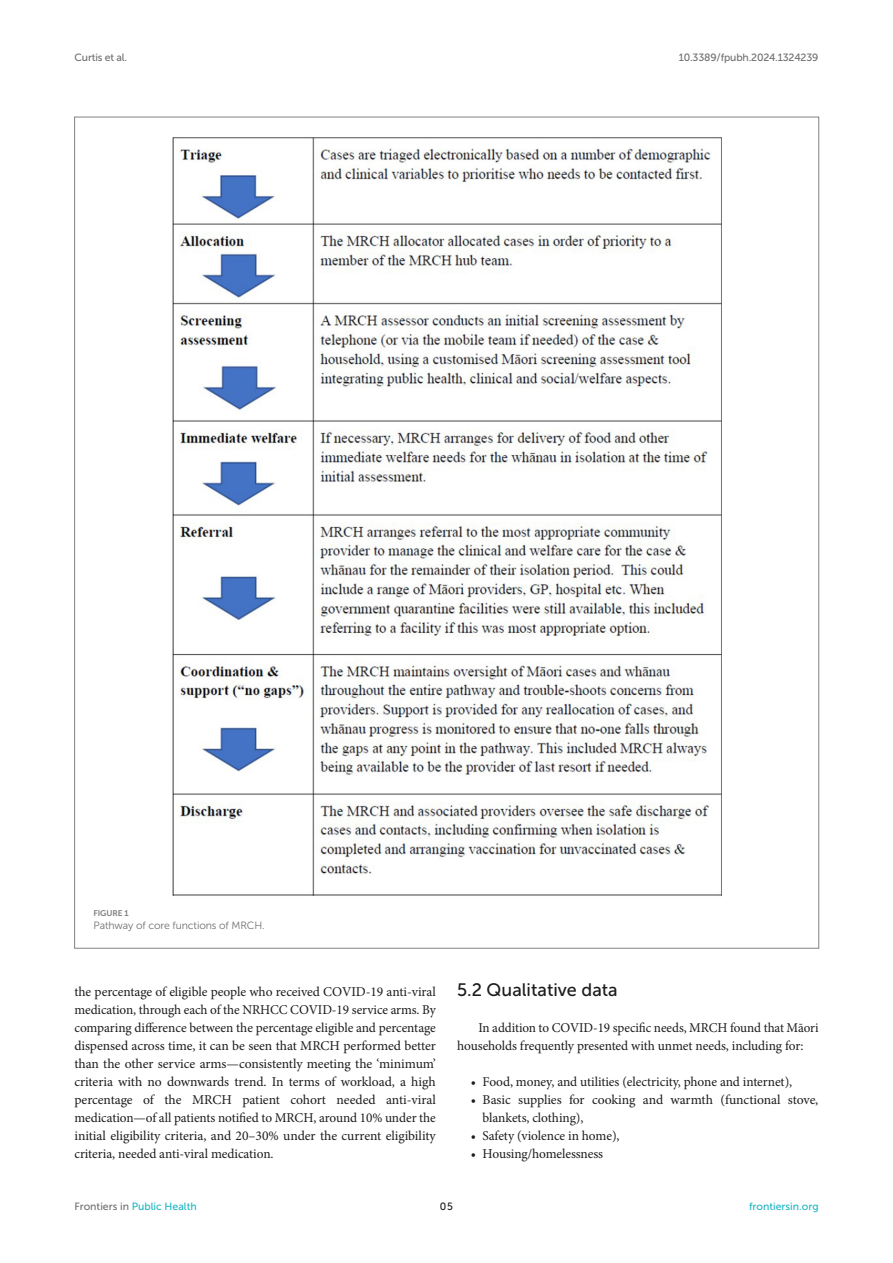
<style>
.page{position:relative;width:893px;height:1263px;background:#fff}
.page>*{position:absolute;margin:0;border:0;box-sizing:border-box;transform-origin:0 0}
.HEAD_2{font:18px "Museo Sans 500";color:#1b1c1b}
.TEXT{font:13.5px/18px "Minion Pro";letter-spacing:-.005em;color:#1b1c1b;text-align:justify}
.BL_MID{font:13.5px/18px "Minion Pro";letter-spacing:-.01em;color:#1b1c1b}
.TEXT_FLUSH{font:13.5px/18px "Minion Pro";letter-spacing:-.005em;color:#1b1c1b}
.BL_ABW{font:13.5px "Minion Pro";letter-spacing:-.005em;color:#1b1c1b}
.t1{font:10.5px "Museo Sans 500";color:#1db5c3}
.t2{font:10.5px "Museo Sans 500";letter-spacing:-.015em;color:#706f70}
.FIG_LEG{font:10.5px "Museo Sans 300";letter-spacing:-.01em;color:#706f70}
.t3{font:10.5px "Museo Sans 500";color:#1b1c1b}
.FIG_HD{font:8.25px "Museo Sans 700";letter-spacing:-.01em;color:#7e7f7f}
.s1{color:#706f70}
</style>
<div class="page">
<img style="left:172px;top:137px;width:550px;height:759px">
<p class="t2" style="left:74px;top:51px;width:54px">Curtis et al.</p>
<p class="t2" style="left:679px;top:51px;width:141px">10.3389/fpubh.2024.1324239</p>
<p class="FIG_HD" style="left:94px;top:908px;width:37px">FIGURE 1</p>
<p class="FIG_LEG" style="left:94px;top:920px;width:173px">Pathway of core functions of MRCH.</p>
<p class="TEXT" style="left:74px;top:983px;width:363px">the percentage of eligible people who received COVID-19 anti-viral medication, through each of the NRHCC COVID-19 service arms. By comparing difference between the percentage eligible and percentage dispensed across time, it can be seen that MRCH performed better than the other service arms—consistently meeting the ‘minimum’ criteria with no downwards trend. In terms of workload, a high percentage of the MRCH patient cohort needed anti-viral medication—of all patients notified to MRCH, around 10% under the initial eligibility criteria, and 20–30% under the current eligibility criteria, needed anti-viral medication.</p>
<p class="HEAD_2" style="left:457px;top:980px;width:162px">5.2 Qualitative data</p>
<p class="TEXT_FLUSH" style="left:457px;top:1019px;width:363px;text-indent:21px">In addition to COVID-19 specific needs, MRCH found that Māori households frequently presented with unmet needs, including for:</p>
<p class="BL_ABW" style="left:471px;top:1073px;width:323px">• Food, money, and utilities (electricity, phone and internet),</p>
<p class="BL_MID" style="left:483px;top:1091px;width:337px;text-indent:-12px">• Basic supplies for cooking and warmth (functional stove, blankets, clothing),</p>
<p class="BL_MID" style="left:471px;top:1127px;width:150px">• Safety (violence in home),</p>
<p class="BL_MID" style="left:471px;top:1145px;width:134px">• Housing/homelessness</p>
<p class="t1" style="left:74px;top:1200px;width:124px"><span class="s1">Frontiers in</span> Public Health</p>
<p class="t3" style="left:440px;top:1200px;width:14px">05</p>
<p class="t1" style="left:749px;top:1200px;width:71px">frontiersin.org</p>
</div>
